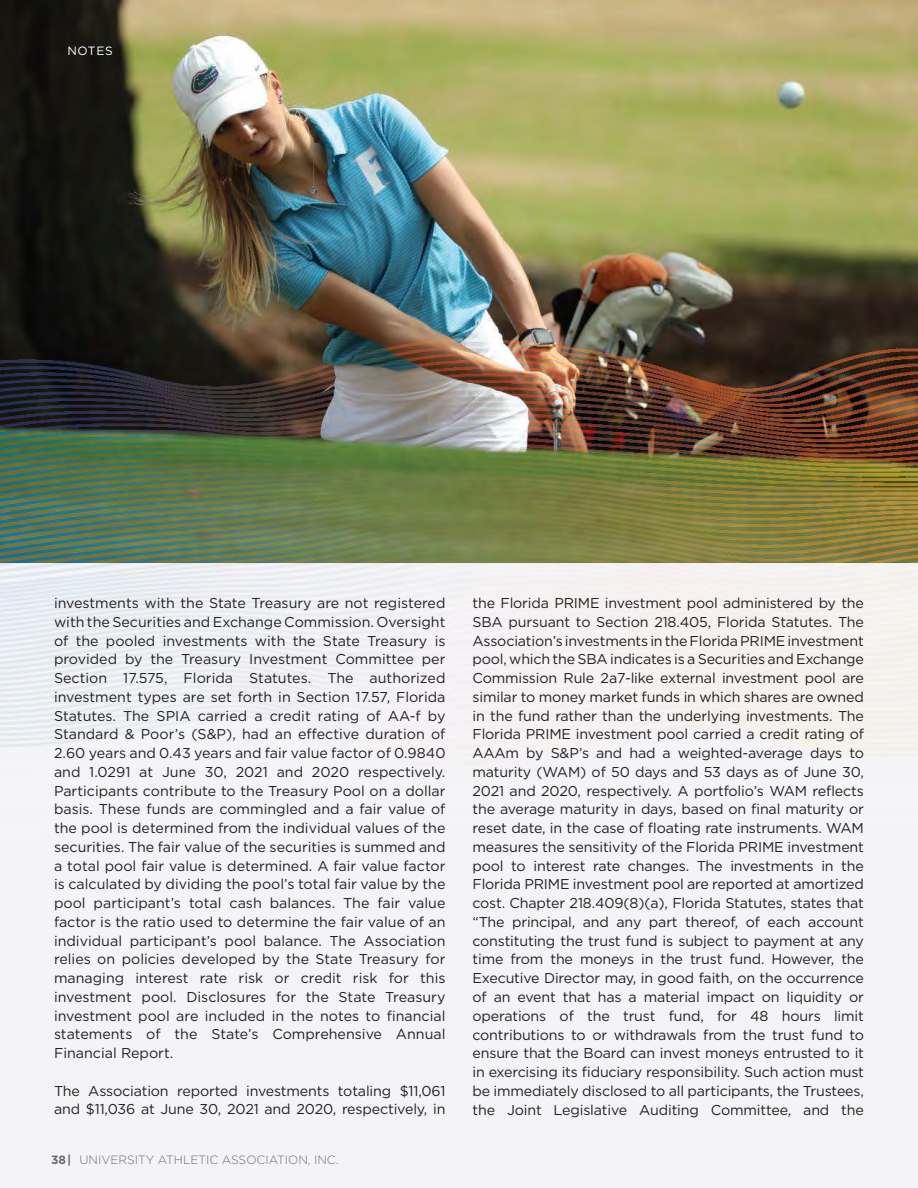
<style>
.page{position:relative;width:918px;height:1188px;background:#fff}
.page>*{position:absolute;margin:0;border:0;box-sizing:border-box;transform-origin:0 0}
.t1{font:14.25px/18.8px "Gotham";letter-spacing:-.01em;color:#231f20;text-align:justify}
.t2{font:300 12px "Gotham";color:#6c6d70}
.t3{font:12px "Gotham";letter-spacing:.055em;color:#fff}
.s1{font-weight:700}
</style>
<div class="page">
<img style="left:0;top:0;width:918px;height:1188px">
<p class="t3" style="left:68px;top:44px;width:47px">NOTES</p>
<p class="t1" style="left:54px;top:593px;width:393px">investments with the State Treasury are not registered with the Securities and Exchange Commission. Oversight of the pooled investments with the State Treasury is provided by the Treasury Investment Committee per Section 17.575, Florida Statutes. The authorized investment types are set forth in Section 17.57, Florida Statutes. The SPIA carried a credit rating of AA-f by Standard &amp; Poor’s (S&amp;P), had an effective duration of 2.60 years and 0.43 years and fair value factor of 0.9840 and 1.0291 at June 30, 2021 and 2020 respectively.<br>Participants contribute to the Treasury Pool on a dollar basis. These funds are commingled and a fair value of the pool is determined from the individual values of the securities. The fair value of the securities is summed and a total pool fair value is determined. A fair value factor is calculated by dividing the pool’s total fair value by the pool participant’s total cash balances. The fair value factor is the ratio used to determine the fair value of an individual participant’s pool balance. The Association relies on policies developed by the State Treasury for managing interest rate risk or credit risk for this investment pool. Disclosures for the State Treasury investment pool are included in the notes to financial statements of the State’s Comprehensive Annual Financial Report.</p>
<p class="t1" style="left:54px;top:1081px;width:393px">The Association reported investments totaling $11,061 and $11,036 at June 30, 2021 and 2020, respectively, in</p>
<p class="t2" style="left:51px;top:1152px;width:289px"><span class="s1">38|</span> UNIVERSITY ATHLETIC ASSOCIATION, INC.</p>
<p class="t1" style="left:472px;top:593px;width:393px">the Florida PRIME investment pool administered by the SBA pursuant to Section 218.405, Florida Statutes. The Association’s investments in the Florida PRIME investment pool, which the SBA indicates is a Securities and Exchange Commission Rule 2a7-like external investment pool are similar to money market funds in which shares are owned in the fund rather than the underlying investments. The Florida PRIME investment pool carried a credit rating of AAAm by S&amp;P’s and had a weighted-average days to maturity (WAM) of 50 days and 53 days as of June 30, 2021 and 2020, respectively. A portfolio’s WAM reflects the average maturity in days, based on final maturity or reset date, in the case of floating rate instruments. WAM measures the sensitivity of the Florida PRIME investment pool to interest rate changes. The investments in the Florida PRIME investment pool are reported at amortized cost. Chapter 218.409(8)(a), Florida Statutes, states that “The principal, and any part thereof, of each account constituting the trust fund is subject to payment at any time from the moneys in the trust fund. However, the Executive Director may, in good faith, on the occurrence of an event that has a material impact on liquidity or operations of the trust fund, for 48 hours limit contributions to or withdrawals from the trust fund to ensure that the Board can invest moneys entrusted to it in exercising its fiduciary responsibility. Such action must be immediately disclosed to all participants, the Trustees, the Joint Legislative Auditing Committee, and the</p>
</div>
